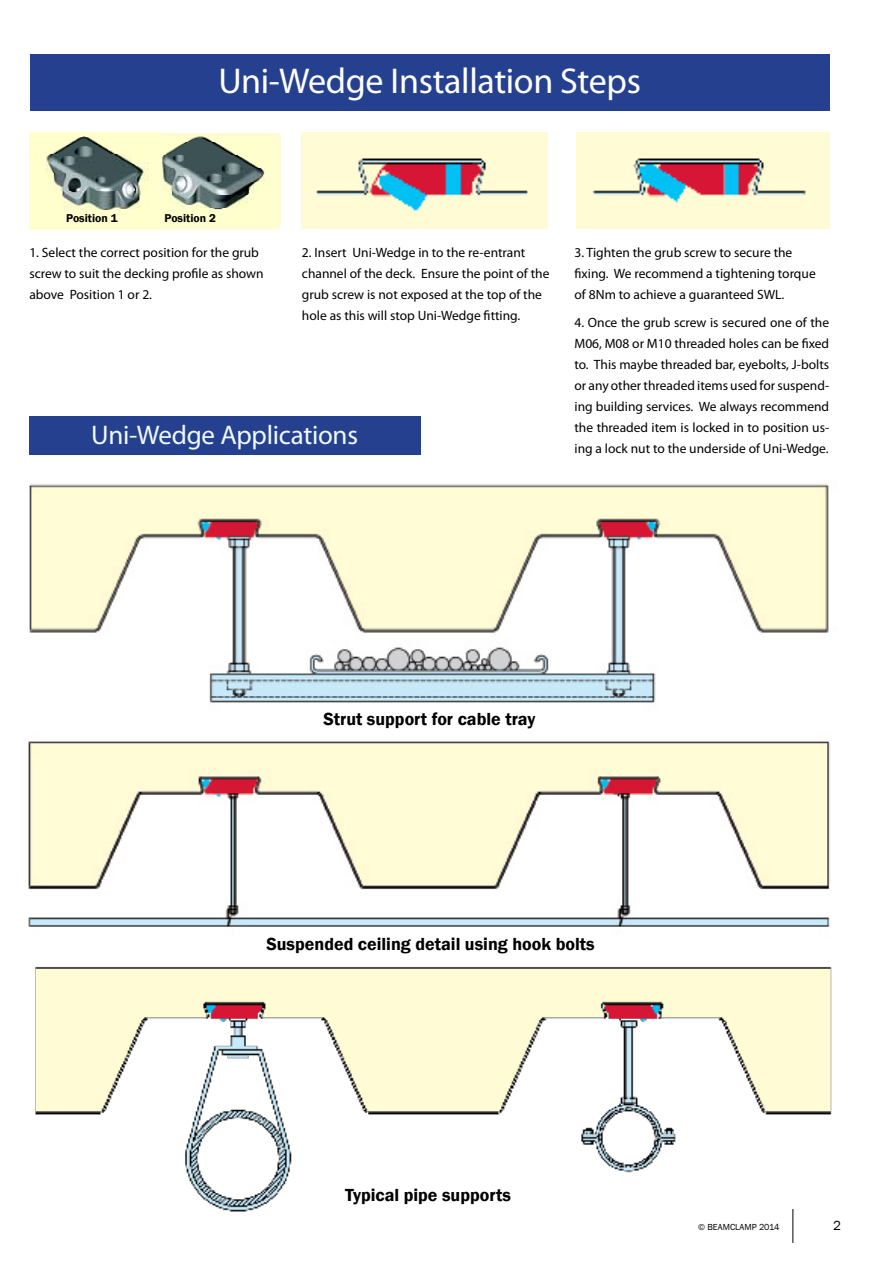
<style>
.page{position:relative;width:893px;height:1263px;background:#fff}
.page>*{position:absolute;margin:0;border:0;box-sizing:border-box;transform-origin:0 0}
.t1{font:36px "Myriad Pro";letter-spacing:-.01em;color:#fff}
.t2{font:27px "Myriad Pro";letter-spacing:-.01em;color:#eff9fe}
.t3{font:600 18px "Franklin Gothic";color:#000}
.t4{font:13.5px/21px "Myriad Pro";color:#000}
.t5{font:13.5px "Franklin Gothic";color:#000}
.t6{font:600 11.7px "Franklin Gothic";color:#000}
.t7{font:9px "Franklin Gothic";color:#000}
</style>
<div class="page">
<img style="left:35px;top:967px;width:797px;height:248px">
<hr style="left:792px;top:1209px;width:1px;height:34px;background:#000">
<div style="left:30px;top:54px;width:799px;height:57px;background:#25408f"></div>
<div style="left:29px;top:416px;width:391px;height:38px;background:#25408f"></div>
<img style="left:29px;top:484px;width:800px;height:219px">
<img style="left:28px;top:741px;width:802px;height:186px">
<img style="left:302px;top:133px;width:246px;height:96px">
<img style="left:577px;top:133px;width:252px;height:96px">
<div style="left:29px;top:133px;width:251px;height:97px;background:#ffffcd"></div>
<img style="left:44px;top:136px;width:105px;height:74px">
<img style="left:161px;top:136px;width:105px;height:74px">
<div style="left:297px;top:1161px;width:301px;height:84px;background:#fff"></div>
<h1 class="t1" style="left:218px;top:59px;width:424px">Uni-Wedge Installation Steps</h1>
<p class="t6" style="left:66px;top:211px;width:53px">Position 1</p>
<p class="t6" style="left:164px;top:211px;width:53px">Position 2</p>
<p class="t4" style="left:29px;top:242px;width:236px">1. Select the correct position for the grub screw to suit the decking profile as shown above Position 1 or 2.</p>
<p class="t4" style="left:302px;top:242px;width:249px">2. Insert Uni-Wedge in to the re-entrant channel of the deck. Ensure the point of the grub screw is not exposed at the top of the hole as this will stop Uni-Wedge fitting.</p>
<p class="t4" style="left:575px;top:242px;width:243px">3. Tighten the grub screw to secure the fixing. We recommend a tightening torque of 8Nm to achieve a guaranteed SWL.</p>
<p class="t4" style="left:574px;top:311px;width:256px;text-align:justify">4. Once the grub screw is secured one of the M06, M08 or M10 threaded holes can be fixed to. This maybe threaded bar, eyebolts, J-bolts or any other threaded items used for suspend&shy;ing building services. We always recommend the threaded item is locked in to position us&shy;ing a lock nut to the underside of Uni-Wedge.</p>
<h2 class="t2" style="left:91px;top:418px;width:268px">Uni-Wedge Applications</h2>
<h3 class="t3" style="left:323px;top:707px;width:214px">Strut support for cable tray</h3>
<h3 class="t3" style="left:266px;top:933px;width:330px">Suspended ceiling detail using hook bolts</h3>
<h3 class="t3" style="left:345px;top:1183px;width:167px">Typical pipe supports</h3>
<p class="t7" style="left:698px;top:1222px;width:83px">© BEAMCLAMP 2014</p>
<p class="t5" style="left:833px;top:1217px;width:9px">2</p>
</div>
